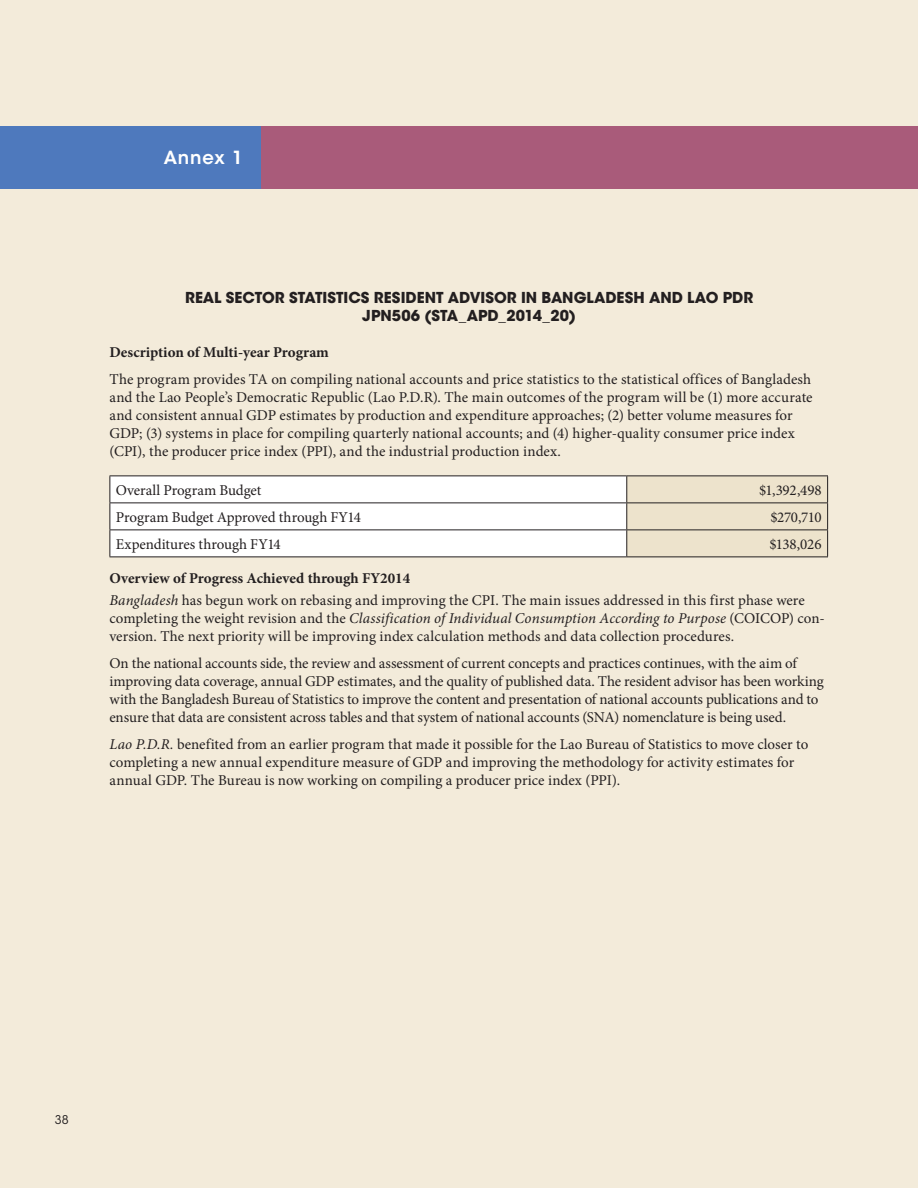
<style>
.page{position:relative;width:918px;height:1188px;background:#f3ebda}
.page>*{position:absolute;margin:0;border:0;box-sizing:border-box;transform-origin:0 0}
.t1{font:600 18px "ITC Avant Garde Std";letter-spacing:.05em;color:#fff}
.t2{font:15px/18px "Minion Pro";letter-spacing:-.005em;color:#231f20}
.t3{font:700 15px/18px "ITC Avant Garde Std";letter-spacing:.005em;color:#231f20;text-align:center}
.t4{font:700 15px "Minion Pro";letter-spacing:-.005em;color:#231f20}
.t5{font:12px "ITC Avant Garde Std";color:#231f20}
.s1{font-weight:700}
.s2{font-style:italic}
</style>
<div class="page">
<div style="left:261px;top:126px;width:657px;height:63px;background:#a95b7a"></div>
<div style="left:0;top:126px;width:261px;height:63px;background:#4e79bd"></div>
<svg style="left:110px;top:476px;width:718px;height:80px"></svg>
<hr style="left:110px;top:556px;width:517px;height:1px;background:#231f20">
<hr style="left:627px;top:556px;width:201px;height:1px;background:#231f20">
<p class="t1" style="left:164px;top:146px;width:81px">Annex 1</p>
<p class="t3" style="left:185px;top:288px;width:570px">REAL SECTOR STATISTICS RESIDENT ADVISOR IN BANGLADESH AND LAO PDR<br>JPN506 (STA_APD_2014_20)</p>
<p class="t4" style="left:110px;top:342px;width:221px">Description of Multi-year Program</p>
<p class="t2" style="left:110px;top:370px;width:705px">The program provides TA on compiling national accounts and price statistics to the statistical offices of Bangladesh and the Lao People’s Democratic Republic (Lao P.D.R). The main outcomes of the program will be (1) more accurate and consistent annual GDP estimates by production and expenditure approaches; (2) better volume measures for GDP; (3) systems in place for compiling quarterly national accounts; and (4) higher-quality consumer price index (CPI), the producer price index (PPI), and the industrial production index.</p>
<p class="t2" style="left:116px;top:481px;width:147px">Overall Program Budget</p>
<p class="t2" style="left:759px;top:481px;width:64px">$1,392,498</p>
<p class="t2" style="left:116px;top:508px;width:247px">Program Budget Approved through FY14</p>
<p class="t2" style="left:770px;top:508px;width:53px">$270,710</p>
<p class="t2" style="left:116px;top:535px;width:166px">Expenditures through FY14</p>
<p class="t2" style="left:770px;top:535px;width:54px">$138,026</p>
<p class="t2" style="left:109px;top:567px;width:697px;line-height:22.5px"><span class="s1">Overview of Progress Achieved through FY2014<br></span><span class="s2">Bangladesh</span> has begun work on rebasing and improving the CPI. The main issues addressed in this first phase were</p>
<p class="t2" style="left:109px;top:610px;width:717px">completing the weight revision and the <span class="s2">Classification of Individual Consumption According to Purpose</span> (COICOP) con&shy;version. The next priority will be improving index calculation methods and data collection procedures.</p>
<p class="t2" style="left:109px;top:655px;width:716px">On the national accounts side, the review and assessment of current concepts and practices continues, with the aim of improving data coverage, annual GDP estimates, and the quality of published data. The resident advisor has been working with the Bangladesh Bureau of Statistics to improve the content and presentation of national accounts publications and to ensure that data are consistent across tables and that system of national accounts (SNA) nomenclature is being used.</p>
<p class="t2" style="left:109px;top:736px;width:700px"><span class="s2">Lao P.D.R.</span> benefited from an earlier program that made it possible for the Lao Bureau of Statistics to move closer to completing a new annual expenditure measure of GDP and improving the methodology for activity estimates for annual GDP. The Bureau is now working on compiling a producer price index (PPI).</p>
<p class="t5" style="left:55px;top:1113px;width:15px">38</p>
</div>
